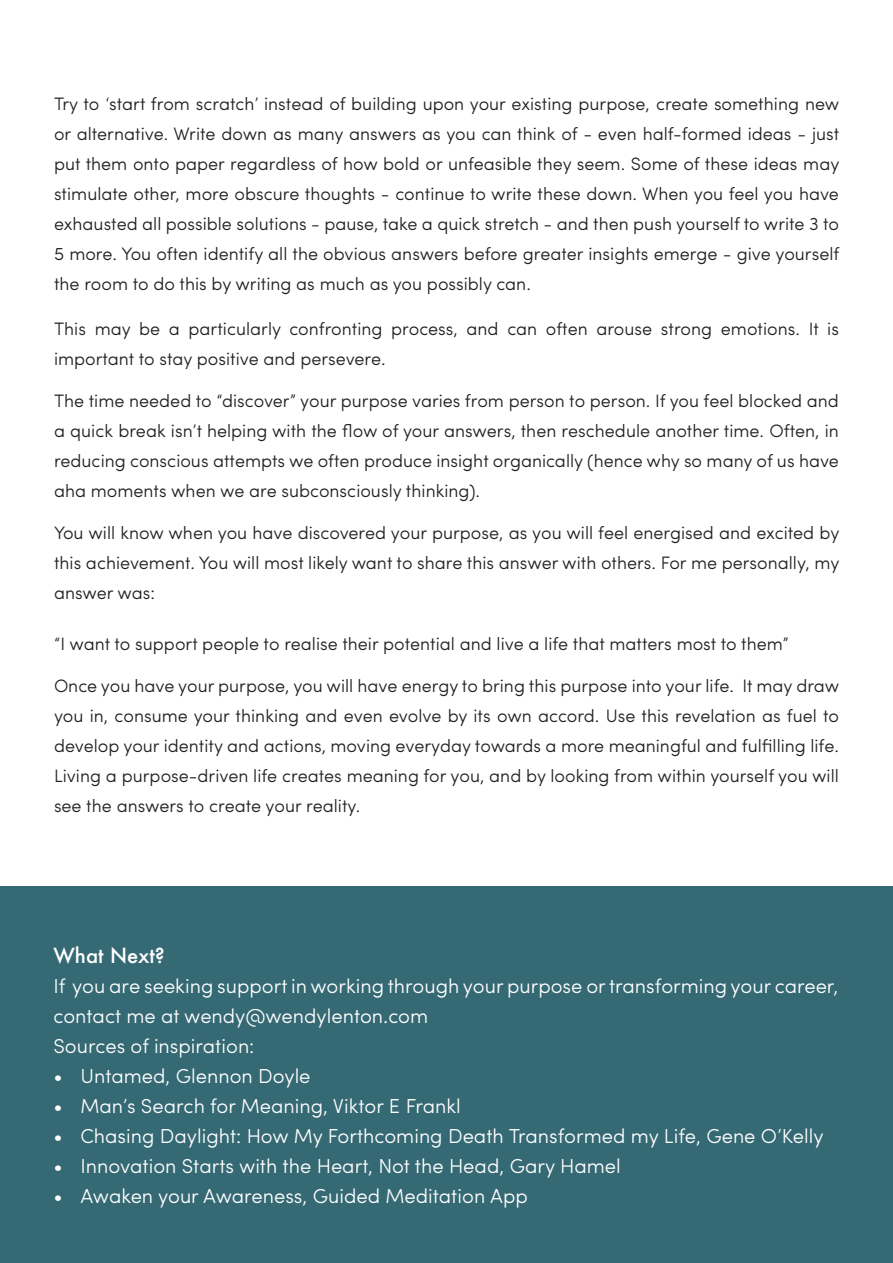
<style>
.page{position:relative;width:893px;height:1263px;background:#fff}
.page>*{position:absolute;margin:0;border:0;box-sizing:border-box;transform-origin:0 0}
.t1{font:300 20.25px/30px "Sofia Pro";color:#fff}
.t2{font:500 20.25px "Futura";color:#fff}
.t3{font:300 18px/30px "Sofia Pro";color:#231f20;text-align:justify}
</style>
<div class="page">
<div style="left:0;top:887px;width:893px;height:376px;background:#356974"></div>
<p class="t3" style="left:54px;top:87px;width:787px">Try to ‘start from scratch’ instead of building upon your existing purpose, create something new or alternative. Write down as many answers as you can think of - even half-formed ideas - just put them onto paper regardless of how bold or unfeasible they seem. Some of these ideas may stimulate other, more obscure thoughts - continue to write these down. When you feel you have exhausted all possible solutions - pause, take a quick stretch - and then push yourself to write 3 to 5 more. You often identify all the obvious answers before greater insights emerge - give yourself the room to do this by writing as much as you possibly can.</p>
<p class="t3" style="left:54px;top:312px;width:786px">This may be a particularly confronting process, and can often arouse strong emotions. It is important to stay positive and persevere.</p>
<p class="t3" style="left:54px;top:384px;width:786px">The time needed to “discover” your purpose varies from person to person. If you feel blocked and a quick break isn’t helping with the flow of your answers, then reschedule another time. Often, in reducing conscious attempts we often produce insight organically (hence why so many of us have aha moments when we are subconsciously thinking).</p>
<p class="t3" style="left:54px;top:516px;width:787px">You will know when you have discovered your purpose, as you will feel energised and excited by this achievement. You will most likely want to share this answer with others. For me personally, my answer was:</p>
<p class="t3" style="left:54px;top:627px;width:736px">“I want to support people to realise their potential and live a life that matters most to them”</p>
<p class="t3" style="left:54px;top:669px;width:787px">Once you have your purpose, you will have energy to bring this purpose into your life. It may draw you in, consume your thinking and even evolve by its own accord. Use this revelation as fuel to develop your identity and actions, moving everyday towards a more meaningful and fulfilling life.<br>Living a purpose-driven life creates meaning for you, and by looking from within yourself you will see the answers to create your reality.</p>
<p class="t2" style="left:53px;top:941px;width:113px">What Next?</p>
<p class="t1" style="left:53px;top:969px;width:786px">If you are seeking support in working through your purpose or transforming your career, contact me at wendy@wendylenton.com</p>
<p class="t1" style="left:53px;top:1029px;width:202px">Sources of inspiration:</p>
<p class="t1" style="left:53px;top:1059px;width:259px">• Untamed, Glennon Doyle</p>
<p class="t1" style="left:53px;top:1089px;width:409px">• Man’s Search for Meaning, Viktor E Frankl</p>
<p class="t1" style="left:53px;top:1119px;width:772px">• Chasing Daylight: How My Forthcoming Death Transformed my Life, Gene O’Kelly</p>
<p class="t1" style="left:53px;top:1149px;width:569px">• Innovation Starts with the Heart, Not the Head, Gary Hamel</p>
<p class="t1" style="left:53px;top:1179px;width:476px">• Awaken your Awareness, Guided Meditation App</p>
</div>
